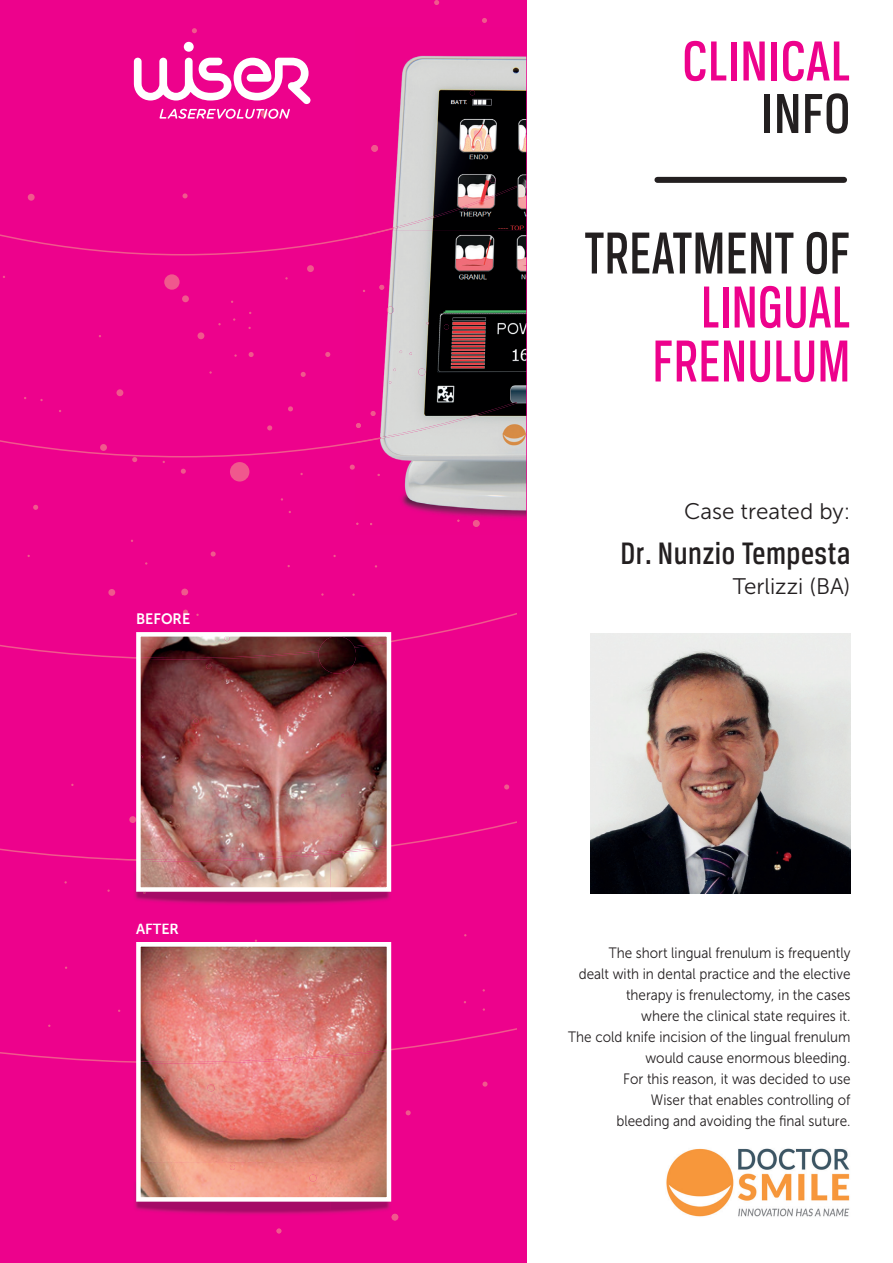
<style>
.page{position:relative;width:893px;height:1263px;background:#fff}
.page>*{position:absolute;margin:0;border:0;box-sizing:border-box;transform-origin:0 0}
.t1{font:500 63px/54px "Breuer Condensed";color:#ed028c;text-align:right;scale:.9 1}
.t2{font:500 63px "Breuer Condensed";color:#231f20;scale:.9 1}
.t3{font:500 60px "Breuer Condensed";color:#ed028c}
.t4{font:500 60px "Breuer Condensed";color:#231f20}
.t5{font:500 33px "Breuer Condensed";letter-spacing:.015em;color:#231f20}
.t6{font:22.5px "Museo Sans 300";color:#231f20}
.t7{font:15px/21px "Museo Sans 300";color:#231f20;text-align:right;scale:.9 1}
.t8{font:15px "Museo Sans 700";color:#fff;scale:.95 1}
</style>
<div class="page">
<div style="left:0;top:0;width:526px;height:1263px;background:#ed028c"></div>
<svg style="left:0;top:2px;width:517px;height:1061px"></svg>
<div style="left:164px;top:274px;width:16px;height:16px;background:#f0588d;border-radius:50%"></div>
<div style="left:230px;top:462px;width:19px;height:19px;background:#f0588d;border-radius:50%"></div>
<div style="left:181px;top:589px;width:7px;height:6px;background:#f0588d;border-radius:50%"></div>
<div style="left:108px;top:589px;width:7px;height:7px;background:#f0588d;border-radius:50%"></div>
<div style="left:129px;top:816px;width:7px;height:7px;background:#f0588d;border-radius:50%"></div>
<div style="left:182px;top:295px;width:7px;height:7px;background:#f0588d;border-radius:50%"></div>
<div style="left:28px;top:194px;width:7px;height:7px;background:#f0588d;border-radius:50%"></div>
<div style="left:198px;top:332px;width:6px;height:7px;background:#f0588d;border-radius:50%"></div>
<div style="left:307px;top:265px;width:7px;height:7px;background:#f0588d;border-radius:50%"></div>
<div style="left:116px;top:389px;width:7px;height:7px;background:#f0588d;border-radius:50%"></div>
<div style="left:100px;top:444px;width:7px;height:7px;background:#f0588d;border-radius:50%"></div>
<svg style="left:482px;top:18px;width:5px;height:5px"></svg>
<svg style="left:434px;top:0;width:5px;height:5px"></svg>
<svg style="left:182px;top:193px;width:6px;height:5px"></svg>
<svg style="left:192px;top:28px;width:5px;height:5px"></svg>
<svg style="left:132px;top:457px;width:5px;height:5px"></svg>
<svg style="left:33px;top:505px;width:5px;height:5px"></svg>
<svg style="left:249px;top:352px;width:5px;height:5px"></svg>
<svg style="left:181px;top:469px;width:5px;height:5px"></svg>
<svg style="left:183px;top:610px;width:5px;height:5px"></svg>
<svg style="left:211px;top:551px;width:5px;height:5px"></svg>
<svg style="left:325px;top:352px;width:5px;height:5px"></svg>
<svg style="left:301px;top:372px;width:5px;height:5px"></svg>
<svg style="left:267px;top:425px;width:5px;height:5px"></svg>
<svg style="left:288px;top:406px;width:5px;height:5px"></svg>
<svg style="left:350px;top:465px;width:5px;height:5px"></svg>
<svg style="left:504px;top:784px;width:5px;height:5px"></svg>
<svg style="left:482px;top:1081px;width:6px;height:6px"></svg>
<svg style="left:406px;top:1110px;width:5px;height:5px"></svg>
<img style="left:666px;top:1148px;width:184px;height:69px">
<img style="left:355px;top:28px;width:171px;height:506px">
<img style="left:355px;top:186px;width:162px;height:52px">
<img style="left:355px;top:402px;width:162px;height:41px">
<svg style="left:371px;top:145px;width:7px;height:7px"></svg>
<svg style="left:418px;top:369px;width:7px;height:6px"></svg>
<svg style="left:473px;top:520px;width:7px;height:7px"></svg>
<svg style="left:387px;top:306px;width:7px;height:7px"></svg>
<svg style="left:463px;top:206px;width:5px;height:5px"></svg>
<svg style="left:379px;top:285px;width:5px;height:5px"></svg>
<svg style="left:490px;top:178px;width:5px;height:5px"></svg>
<svg style="left:470px;top:90px;width:5px;height:5px"></svg>
<svg style="left:444px;top:324px;width:5px;height:5px"></svg>
<svg style="left:371px;top:411px;width:5px;height:5px"></svg>
<svg style="left:356px;top:423px;width:5px;height:5px"></svg>
<div style="left:184px;top:42px;width:10px;height:10px;background:#fff;border-radius:50%"></div>
<svg style="left:134px;top:58px;width:176px;height:61px"></svg>
<img style="left:591px;top:633px;width:259px;height:260px">
<img style="left:116px;top:852px;width:293px;height:72px">
<img style="left:116px;top:858px;width:20px;height:3px">
<img style="left:136px;top:924px;width:42px;height:1px">
<img style="left:135px;top:1162px;width:264px;height:72px">
<svg style="left:276px;top:1228px;width:5px;height:5px"></svg>
<svg style="left:391px;top:1214px;width:7px;height:6px"></svg>
<img style="left:141px;top:637px;width:245px;height:250px">
<img style="left:141px;top:641px;width:245px;height:18px">
<img style="left:336px;top:845px;width:50px;height:7px">
<img style="left:319px;top:637px;width:37px;height:37px">
<svg style="left:206px;top:664px;width:5px;height:5px"></svg>
<svg style="left:224px;top:637px;width:6px;height:4px"></svg>
<svg style="left:194px;top:719px;width:5px;height:5px"></svg>
<img style="left:141px;top:852px;width:190px;height:9px">
<svg style="left:331px;top:852px;width:19px;height:2px"></svg>
<div style="left:136px;top:632px;width:255px;height:260px;border:4px solid #fff"></div>
<img style="left:141px;top:947px;width:245px;height:250px">
<img style="left:141px;top:1049px;width:245px;height:14px">
<svg style="left:207px;top:1084px;width:7px;height:7px"></svg>
<svg style="left:293px;top:1056px;width:7px;height:7px"></svg>
<svg style="left:315px;top:1126px;width:5px;height:5px"></svg>
<svg style="left:310px;top:1174px;width:6px;height:7px"></svg>
<svg style="left:230px;top:1165px;width:5px;height:5px"></svg>
<div style="left:136px;top:942px;width:255px;height:260px;border:4px solid #fff"></div>
<div style="left:657px;top:177px;width:187px;height:6px;background:#231f20"></div>
<p class="t8" style="left:136px;top:610px;width:58px">BEFORE</p>
<p class="t8" style="left:136px;top:921px;width:47px">AFTER</p>
<h2 class="t3" style="left:682px;top:28px;width:170px">CLINICAL</h2>
<h2 class="t4" style="left:761px;top:81px;width:91px">INFO</h2>
<h1 class="t2" style="left:584px;top:219px;width:297px">TREATMENT OF</h1>
<h1 class="t1" style="left:652px;top:279px;width:222px">LINGUAL<br>FRENULUM</h1>
<h3 class="t6" style="left:684px;top:499px;width:168px">Case treated by:</h3>
<h3 class="t5" style="left:621px;top:535px;width:231px">Dr. Nunzio Tempesta</h3>
<h3 class="t6" style="left:733px;top:574px;width:119px">Terlizzi (BA)</h3>
<p class="t7" style="left:568px;top:942px;width:315px">The short lingual frenulum is frequently<br>dealt with in dental practice and the elective therapy is frenulectomy, in the cases<br>where the clinical state requires it.<br>The cold knife incision of the lingual frenulum would cause enormous bleeding.<br>For this reason, it was decided to use<br>Wiser that enables controlling of<br>bleeding and avoiding the final suture.</p>
</div>
